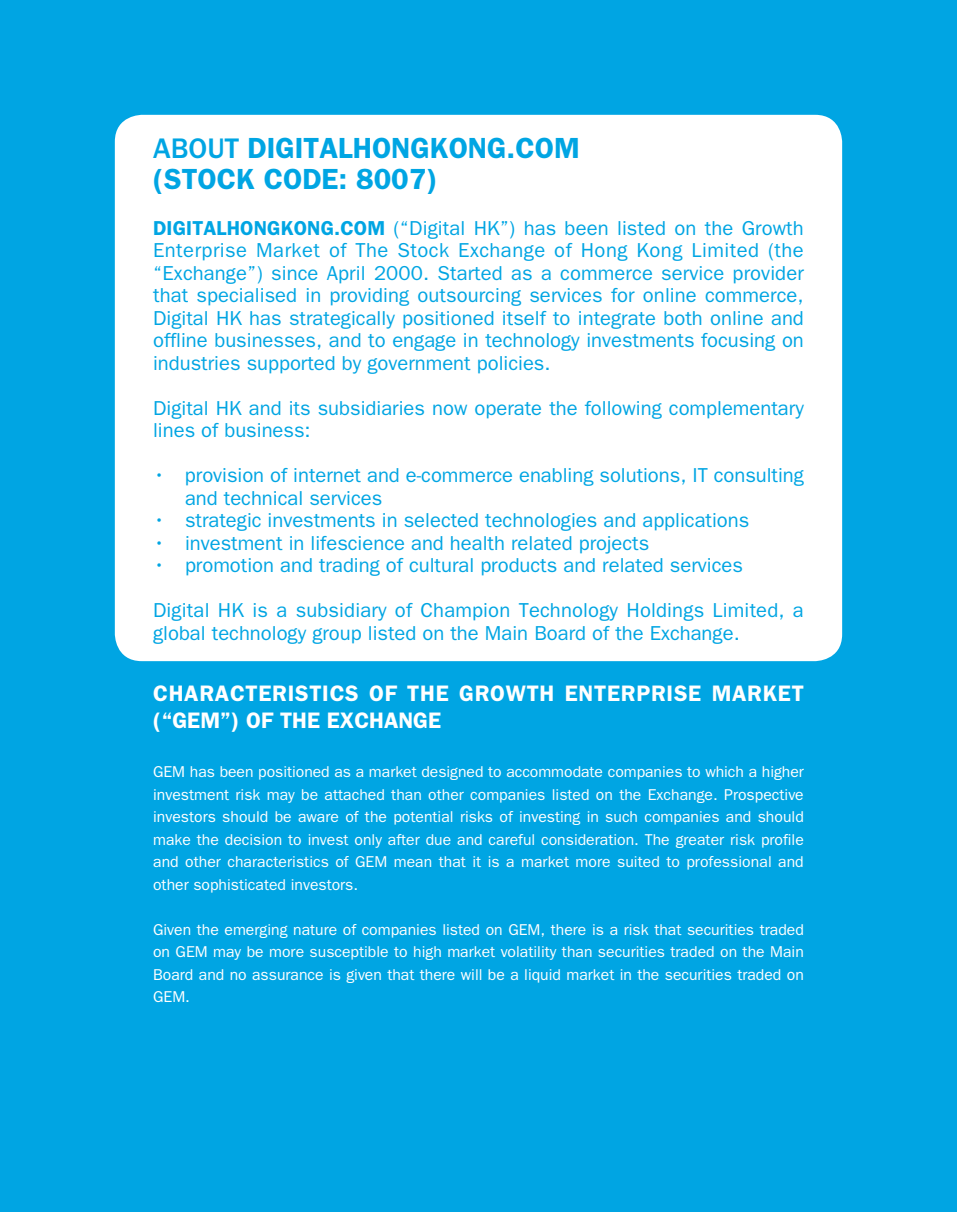
<style>
.page{position:relative;width:957px;height:1212px;background:#00a5e3}
.page>*{position:absolute;margin:0;border:0;box-sizing:border-box;transform-origin:0 0}
.t1{font:600 29.25px/30.8px "ITC Franklin Gothic Std";color:#00a5e3}
.t2{font:600 22.5px/27px "ITC Franklin Gothic Std";letter-spacing:.03em;color:#fff}
.t3{font:20.25px/22.5px "ITC Franklin Gothic Std";color:#00a5e3}
.t4{font:15.75px/22.5px "ITC Franklin Gothic Std";color:#fff;text-align:justify}
.s1{font-weight:500}
.s2{font-weight:600}
</style>
<div class="page">
<div style="left:115px;top:115px;width:727px;height:546px;background:#fff;border-radius:27px"></div>
<h1 class="t1" style="left:153px;top:135px;width:428px"><span class="s1">ABOUT</span> DIGITALHONGKONG.COM (STOCK CODE: 8007)</h1>
<p class="t3" style="left:153px;top:218px;width:652px;text-align:justify"><span class="s2">DIGITALHONGKONG.COM</span> (“Digital HK”) has been listed on the Growth Enterprise Market of The Stock Exchange of Hong Kong Limited (the “Exchange”) since April 2000. Started as a commerce service provider that specialised in providing outsourcing services for online commerce, Digital HK has strategically positioned itself to integrate both online and offline businesses, and to engage in technology investments focusing on industries supported by government policies.</p>
<p class="t3" style="left:153px;top:398px;width:652px">Digital HK and its subsidiaries now operate the following complementary lines of business:</p>
<p class="t3" style="left:185px;top:466px;width:620px;text-indent:-32px">• provision of internet and e-commerce enabling solutions, IT consulting and technical services</p>
<p class="t3" style="left:153px;top:511px;width:598px">• strategic investments in selected technologies and applications</p>
<p class="t3" style="left:153px;top:533px;width:498px">• investment in lifescience and health related projects</p>
<p class="t3" style="left:153px;top:556px;width:591px">• promotion and trading of cultural products and related services</p>
<p class="t3" style="left:153px;top:601px;width:652px">Digital HK is a subsidiary of Champion Technology Holdings Limited, a global technology group listed on the Main Board of the Exchange.</p>
<p class="t2" style="left:153px;top:681px;width:652px">CHARACTERISTICS OF THE GROWTH ENTERPRISE MARKET (“GEM”) OF THE EXCHANGE</p>
<p class="t4" style="left:153px;top:762px;width:652px">GEM has been positioned as a market designed to accommodate companies to which a higher investment risk may be attached than other companies listed on the Exchange. Prospective investors should be aware of the potential risks of investing in such companies and should make the decision to invest only after due and careful consideration. The greater risk profile and other characteristics of GEM mean that it is a market more suited to professional and other sophisticated investors.</p>
<p class="t4" style="left:153px;top:919px;width:652px">Given the emerging nature of companies listed on GEM, there is a risk that securities traded on GEM may be more susceptible to high market volatility than securities traded on the Main Board and no assurance is given that there will be a liquid market in the securities traded on GEM.</p>
</div>
